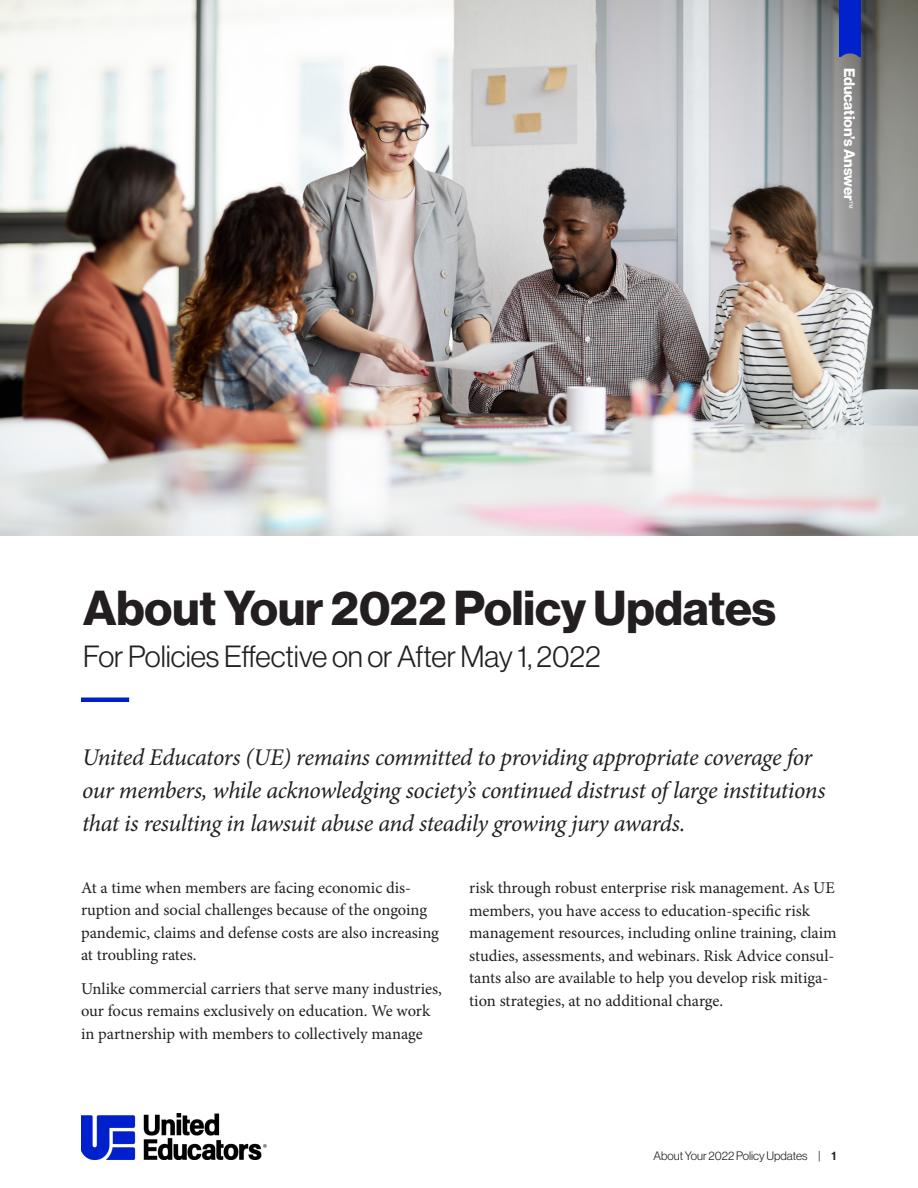
<style>
.page{position:relative;width:918px;height:1188px;background:#fff}
.page>*{position:absolute;margin:0;border:0;box-sizing:border-box;transform-origin:0 0}
.t1{font:48px "N Haas Grotesk DS Pro 75 Bd";color:#231f20}
.t2{font:30px "N Haas Grotesk DS Pro 45 Lt";color:#231f20}
.t3{font:italic 24px/33px "Minion Pro";letter-spacing:-.02em;color:#231f20}
.t4{font:16.5px/22.5px "Minion Pro";letter-spacing:-.005em;color:#231f20}
.t5{font:15px "N Haas Grotesk DS Pro 75 Bd";color:#fff}
.t6{font:12px "N Haas Grotesk DS Pro 45 Lt";color:#231f20}
.s1{font-family:"N Haas Grotesk DS Pro 45 Lt";font-size:12px}
.s2{font-family:"N Haas Grotesk DS Pro 65 Md"}
</style>
<div class="page">
<img style="left:0;top:0;width:918px;height:536px">
<img style="left:839px;top:0;width:21px;height:57px">
<img style="left:81px;top:1114px;width:186px;height:46px">
<hr style="left:81px;top:698px;width:48px;height:4px;background:#0020cd">
<p class="t5" style="left:858px;top:68px;width:142px;rotate:90deg">Education’s Answer<span class="s1">™</span></p>
<h1 class="t1" style="left:83px;top:580px;width:695px">About Your 2022 Policy Updates</h1>
<h2 class="t2" style="left:83px;top:639px;width:519px">For Policies Effective on or After May 1, 2022</h2>
<p class="t3" style="left:82px;top:740px;width:745px">United Educators (UE) remains committed to providing appropriate coverage for our members, while acknowledging society’s continued distrust of large institutions that is resulting in lawsuit abuse and steadily growing jury awards.</p>
<p class="t4" style="left:81px;top:877px;width:359px">At a time when members are facing economic dis&shy;ruption and social challenges because of the ongoing pandemic, claims and defense costs are also increasing at troubling rates.</p>
<p class="t4" style="left:81px;top:977px;width:362px">Unlike commercial carriers that serve many industries, our focus remains exclusively on education. We work in partnership with members to collectively manage</p>
<p class="t4" style="left:469px;top:877px;width:369px">risk through robust enterprise risk management. As UE members, you have access to education-specific risk management resources, including online training, claim studies, assessments, and webinars. Risk Advice consul&shy;tants also are available to help you develop risk mitiga&shy;tion strategies, at no additional charge.</p>
<p class="t6" style="left:654px;top:1149px;width:184px">About Your 2022 Policy Updates | <span class="s2">1</span></p>
</div>
